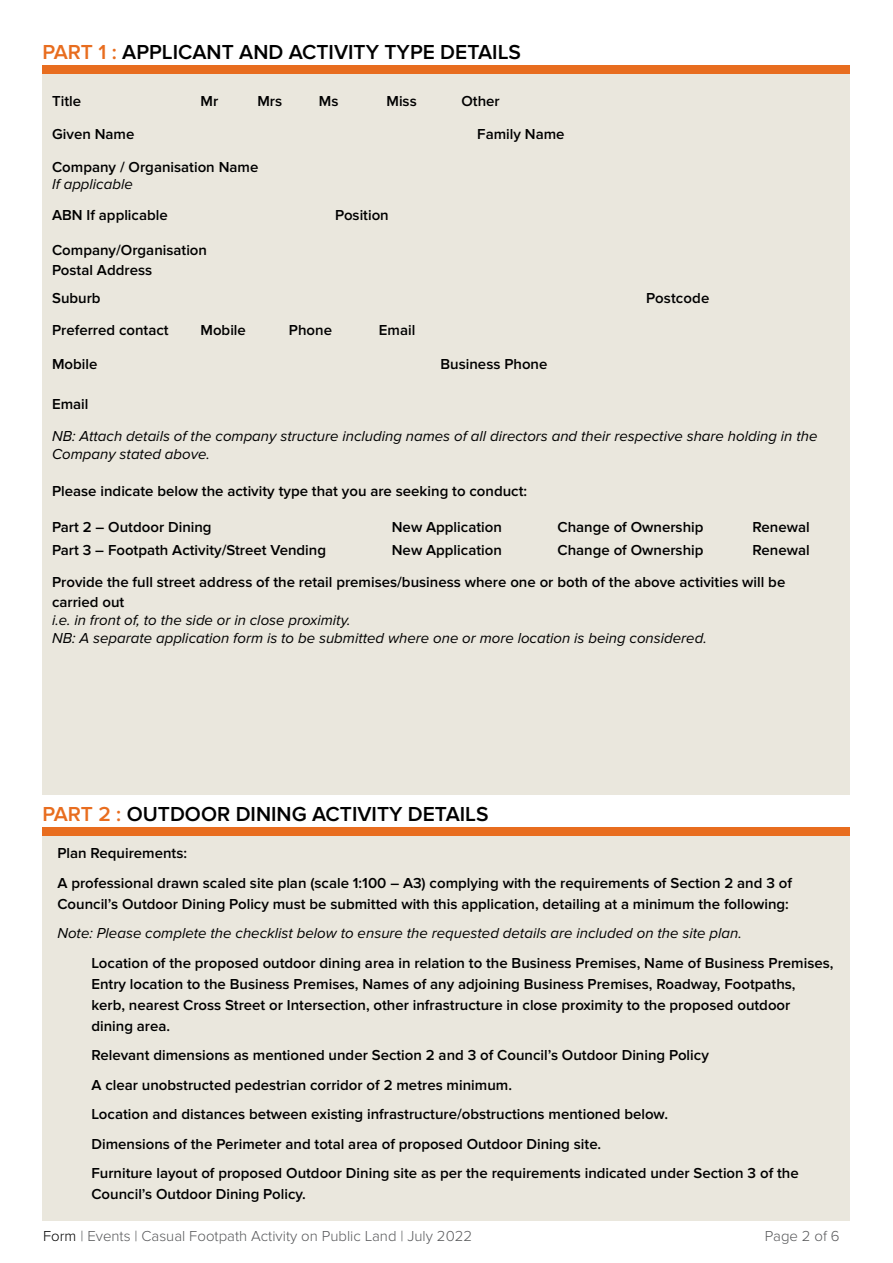
<style>
.page{position:relative;width:893px;height:1263px;background:#fff}
.page>*{position:absolute;margin:0;border:0;box-sizing:border-box;transform-origin:0 0}
.t1{font:600 21px "Proxima Nova";color:#000}
.t2{font:600 15px/29.5px "Proxima Nova";color:#000}
.t3{font:italic 15px/18px "Proxima Nova";color:#000}
.t4{font:300 15px "Proxima Nova";color:#58595b}
.s1{color:#e86d1f}
.s2{color:#000}
</style>
<div class="page">
<div style="left:42px;top:834px;width:808px;height:386px;background:#eae7dd"></div>
<div style="left:43px;top:74px;width:807px;height:721px;background:#eae7dd"></div>
<div style="left:43px;top:65px;width:807px;height:9px;background:#e86d1f"></div>
<div style="left:43px;top:827px;width:807px;height:9px;background:#e86d1f"></div>
<h1 class="t1" style="left:43px;top:40px;width:480px"><span class="s1">PART 1 :</span> APPLICANT AND ACTIVITY TYPE DETAILS</h1>
<p class="t2" style="left:52px;top:87px;width:31px">Title</p>
<p class="t2" style="left:200px;top:87px;width:19px">Mr</p>
<p class="t2" style="left:257px;top:87px;width:26px">Mrs</p>
<p class="t2" style="left:319px;top:87px;width:21px">Ms</p>
<p class="t2" style="left:386px;top:87px;width:32px">Miss</p>
<p class="t2" style="left:461px;top:87px;width:40px">Other</p>
<p class="t2" style="left:52px;top:120px;width:84px">Given Name</p>
<p class="t2" style="left:477px;top:120px;width:89px">Family Name</p>
<p class="t2" style="left:52px;top:152px;width:208px">Company / Organisation Name</p>
<p class="t3" style="left:52px;top:175px;width:82px">If applicable</p>
<p class="t2" style="left:52px;top:201px;width:117px">ABN If applicable</p>
<p class="t2" style="left:335px;top:201px;width:55px">Position</p>
<p class="t2" style="left:52px;top:240px;width:156px;line-height:20.1px">Company/Organisation<br>Postal Address</p>
<p class="t2" style="left:52px;top:284px;width:50px">Suburb</p>
<p class="t2" style="left:646px;top:284px;width:65px">Postcode</p>
<p class="t2" style="left:52px;top:316px;width:118px">Preferred contact</p>
<p class="t2" style="left:200px;top:316px;width:47px">Mobile</p>
<p class="t2" style="left:289px;top:316px;width:45px">Phone</p>
<p class="t2" style="left:379px;top:316px;width:38px">Email</p>
<p class="t2" style="left:52px;top:350px;width:47px">Mobile</p>
<p class="t2" style="left:441px;top:350px;width:108px">Business Phone</p>
<p class="t2" style="left:52px;top:390px;width:38px">Email</p>
<p class="t3" style="left:52px;top:428px;width:767px">NB: Attach details of the company structure including names of all directors and their respective share holding in the<br>Company stated above.</p>
<p class="t2" style="left:52px;top:477px;width:477px">Please indicate below the activity type that you are seeking to conduct:</p>
<p class="t2" style="left:52px;top:513px;width:161px">Part 2 – Outdoor Dining</p>
<p class="t2" style="left:392px;top:513px;width:112px">New Application</p>
<p class="t2" style="left:557px;top:513px;width:148px">Change of Ownership</p>
<p class="t2" style="left:752px;top:513px;width:59px">Renewal</p>
<p class="t2" style="left:52px;top:536px;width:276px">Part 3 – Footpath Activity/Street Vending</p>
<p class="t2" style="left:392px;top:536px;width:112px">New Application</p>
<p class="t2" style="left:557px;top:536px;width:148px">Change of Ownership</p>
<p class="t2" style="left:52px;top:534px;width:759px;line-height:32.2px;text-indent:700px">Renewal<br>Provide the full street address of the retail premises/business where one or both of the above activities will be</p>
<p class="t2" style="left:52px;top:587px;width:74px">carried out</p>
<p class="t3" style="left:52px;top:611px;width:656px">i.e. in front of, to the side or in close proximity.<br>NB: A separate application form is to be submitted where one or more location is being considered.</p>
<h1 class="t1" style="left:43px;top:802px;width:448px"><span class="s1">PART 2 :</span> OUTDOOR DINING ACTIVITY DETAILS</h1>
<p class="t2" style="left:57px;top:839px;width:736px">Plan Requirements:<br>A professional drawn scaled site plan (scale 1:100 – A3) complying with the requirements of Section 2 and 3 of</p>
<p class="t2" style="left:57px;top:889px;width:733px">Council’s Outdoor Dining Policy must be submitted with this application, detailing at a minimum the following:</p>
<p class="t3" style="left:57px;top:925px;width:686px">Note: Please complete the checklist below to ensure the requested details are included on the site plan.</p>
<p class="t2" style="left:91px;top:953px;width:744px;line-height:21px">Location of the proposed outdoor dining area in relation to the Business Premises, Name of Business Premises, Entry location to the Business Premises, Names of any adjoining Business Premises, Roadway, Footpaths,<br>kerb, nearest Cross Street or Intersection, other infrastructure in close proximity to the proposed outdoor dining area.</p>
<p class="t2" style="left:91px;top:1041px;width:709px">Relevant dimensions as mentioned under Section 2 and 3 of Council’s Outdoor Dining Policy<br>A clear unobstructed pedestrian corridor of 2 metres minimum.<br>Location and distances between existing infrastructure/obstructions mentioned below.<br>Dimensions of the Perimeter and total area of proposed Outdoor Dining site.<br>Furniture layout of proposed Outdoor Dining site as per the requirements indicated under Section 3 of the</p>
<p class="t2" style="left:91px;top:1180px;width:216px">Council’s Outdoor Dining Policy.</p>
<p class="t4" style="left:43px;top:1227px;width:431px"><span class="s2">Form</span> | Events | Casual Footpath Activity on Public Land | July 2022</p>
<p class="t4" style="left:765px;top:1227px;width:76px">Page 2 of 6</p>
</div>
